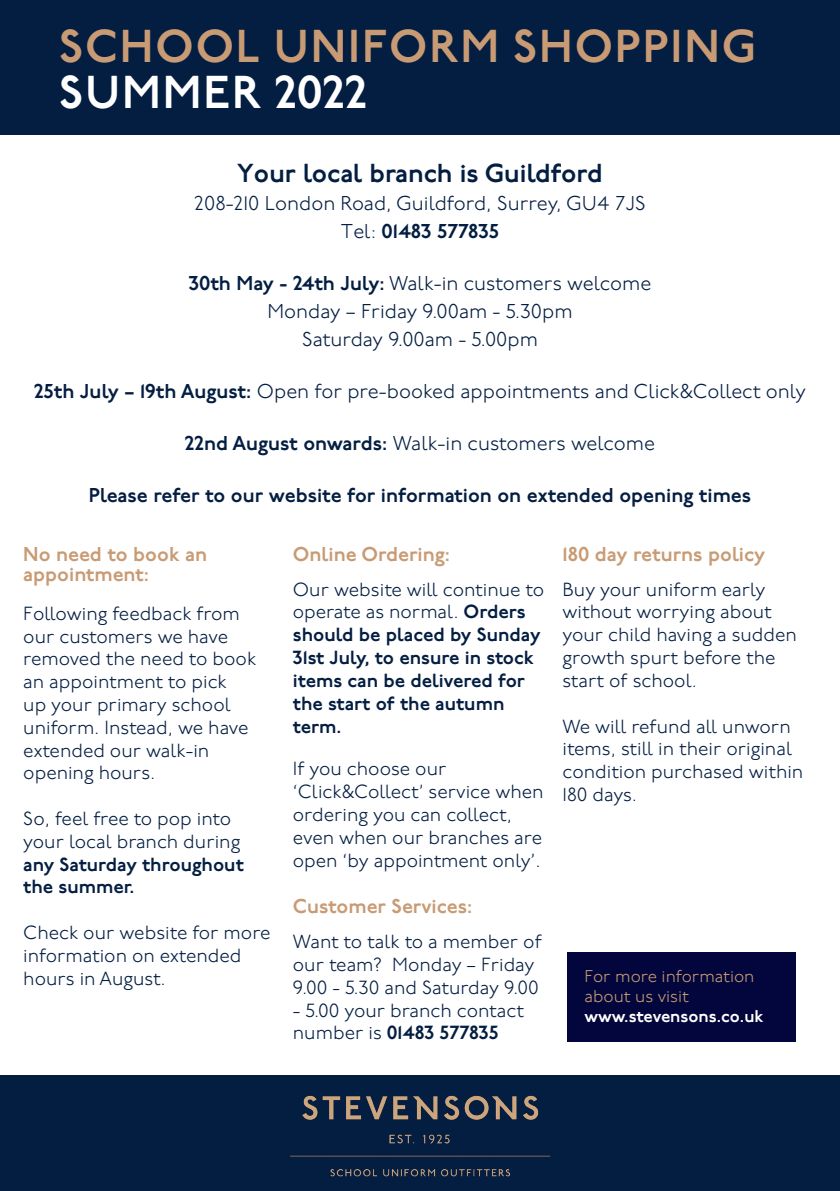
<style>
.page{position:relative;width:840px;height:1191px;background:#fff}
.page>*{position:absolute;margin:0;border:0;box-sizing:border-box;transform-origin:0 0}
.t1{font:46px "P22 Underground Pro Demi";letter-spacing:.04em;color:#c89b74}
.t2{font:46px "P22 Underground Pro Demi";letter-spacing:.04em;color:#fff}
.t3{font:26px "P22 Underground Pro Demi";color:#041e42}
.t4{font:300 20px "P22 Underground Pro";color:#041e42}
.t5{font:20px/20px "P22 Underground Pro Demi";color:#c89b74}
.t6{font:20px "P22 Underground Pro Demi";color:#041e42}
.t7{font:300 19px/22.8px "P22 Underground Pro";color:#041e42}
.t8{font:19px/22.8px "P22 Underground Pro Demi";color:#041e42}
.t9{font:300 17px/20.4px "P22 Underground Pro";color:#c89b74}
.s1{font-family:"P22 Underground Pro";font-weight:300}
.s2{font-family:"P22 Underground Pro Demi";font-weight:400}
.s3{font-family:"P22 Underground Pro Demi";font-weight:400;color:#fff}
</style>
<div class="page">
<div style="left:0;top:0;width:839px;height:135px;background:#041e42"></div>
<div style="left:0;top:1075px;width:839px;height:116px;background:#041e42"></div>
<img style="left:290px;top:1095px;width:261px;height:82px">
<div style="left:567px;top:951px;width:228px;height:90px;background:#02063d"></div>
<p class="t1" style="left:59px;top:13px;width:698px">SCHOOL UNIFORM SHOPPING</p>
<p class="t2" style="left:59px;top:59px;width:309px">SUMMER 2022</p>
<p class="t3" style="left:237px;top:154px;width:366px">Your local branch is Guildford</p>
<p class="t4" style="left:194px;top:188px;width:453px">208-210 London Road, Guildford, Surrey, GU4 7JS</p>
<p class="t6" style="left:341px;top:216px;width:159px"><span class="s1">Tel:</span> 01483 577835</p>
<p class="t4" style="left:188px;top:268px;width:464px"><span class="s2">30th May - 24th July:</span> Walk-in customers welcome</p>
<p class="t4" style="left:267px;top:296px;width:306px">Monday – Friday 9.00am - 5.30pm</p>
<p class="t4" style="left:302px;top:324px;width:237px">Saturday 9.00am - 5.00pm</p>
<p class="t4" style="left:34px;top:376px;width:773px"><span class="s2">25th July – 19th August:</span> Open for pre-booked appointments and Click&amp;Collect only</p>
<p class="t4" style="left:185px;top:428px;width:471px"><span class="s2">22nd August onwards:</span> Walk-in customers welcome</p>
<p class="t6" style="left:89px;top:480px;width:663px">Please refer to our website for information on extended opening times</p>
<p class="t5" style="left:23px;top:544px;width:185px">No need to book an appointment:</p>
<p class="t7" style="left:23px;top:601px;width:234px">Following feedback from our customers we have removed the need to book an appointment to pick<br>up your primary school uniform. Instead, we have extended our walk-in opening hours.</p>
<p class="t7" style="left:23px;top:806px;width:222px">So, feel free to pop into your local branch during <span class="s2">any Saturday throughout the summer.</span></p>
<p class="t7" style="left:23px;top:920px;width:248px">Check our website for more information on extended hours in August.</p>
<p class="t5" style="left:293px;top:544px;width:158px">Online Ordering:</p>
<p class="t8" style="left:293px;top:577px;width:253px"><span class="s1">Our website will continue to operate as normal.</span> Orders should be placed by Sunday<br>31st July, to ensure in stock items can be delivered for the start of the autumn term.</p>
<p class="t7" style="left:293px;top:757px;width:252px">If you choose our ‘Click&amp;Collect’ service when ordering you can collect, even when our branches are open ‘by appointment only’.</p>
<p class="t5" style="left:293px;top:896px;width:181px">Customer Services:</p>
<p class="t7" style="left:293px;top:929px;width:250px">Want to talk to a member of our team? Monday – Friday<br>9.00 - 5.30 and Saturday 9.00</p>
<p class="t7" style="left:293px;top:998px;width:232px">- 5.00 your branch contact number is <span class="s2">01483 577835</span></p>
<p class="t5" style="left:562px;top:544px;width:204px">180 day returns policy</p>
<p class="t7" style="left:562px;top:577px;width:236px">Buy your uniform early without worrying about your child having a sudden growth spurt before the start of school.</p>
<p class="t7" style="left:562px;top:714px;width:242px">We will refund all unworn items, still in their original condition purchased within<br>180 days.</p>
<p class="t9" style="left:584px;top:965px;width:180px">For more information about us visit <span class="s3">www.stevensons.co.uk</span></p>
</div>
